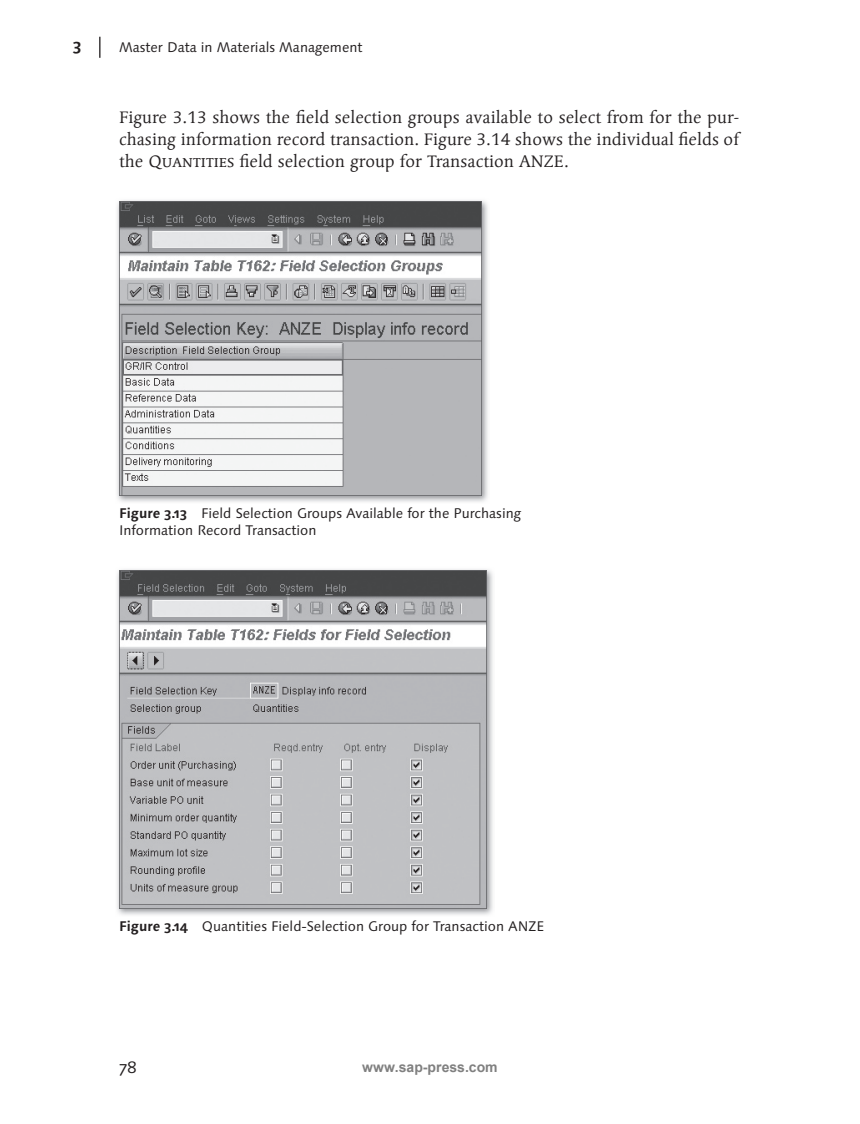
<style>
.page{position:relative;width:860px;height:1124px;background:#fff}
.page>*{position:absolute;margin:0;border:0;box-sizing:border-box;transform-origin:0 0}
.t1{font:16.62px/21.9px "Linotype Syntax Serif";color:#231f20;text-align:justify}
.t2{font:16.62px "Linotype Syntax Os F";color:#231f20}
.t3{font:700 16.62px "Linotype Syntax Os F";color:#231f20}
.t4{font:14px/17.5px "Linotype Syntax";color:#231f20}
.t5{font:14px "Linotype Syntax Os F";color:#231f20}
.t6{font:700 14px "Arial";color:#808080}
.s1{font-family:"Linotype Syntax Serif SC"}
.s2{font-family:"Linotype Syntax Os F";font-weight:700}
</style>
<div class="page">
<svg style="left:99px;top:37px;width:1px;height:21px"></svg>
<img style="left:117px;top:200px;width:371px;height:302px">
<img style="left:119px;top:201px;width:362px;height:294px">
<img style="left:117px;top:569px;width:376px;height:346px">
<img style="left:119px;top:570px;width:367px;height:338px">
<p class="t3" style="left:73px;top:35px;width:10px">3</p>
<p class="t5" style="left:119px;top:39px;width:245px">Master Data in Materials Management</p>
<p class="t1" style="left:119px;top:107px;width:621px">Figure 3.13 shows the field selection groups available to select from for the pur&shy;chasing information record transaction. Figure 3.14 shows the individual fields of the <span class="s1">Quantities</span> field selection group for Transaction ANZE.</p>
<p class="t4" style="left:119px;top:504px;width:403px"><span class="s2">Figure 3.13</span> Field Selection Groups Available for the Purchasing<br>Information Record Transaction</p>
<p class="t4" style="left:119px;top:917px;width:426px"><span class="s2">Figure 3.14</span> Quantities Field-Selection Group for Transaction ANZE</p>
<p class="t2" style="left:119px;top:1057px;width:19px">78</p>
<p class="t6" style="left:362px;top:1057px;width:137px">www.sap-press.com</p>
</div>
